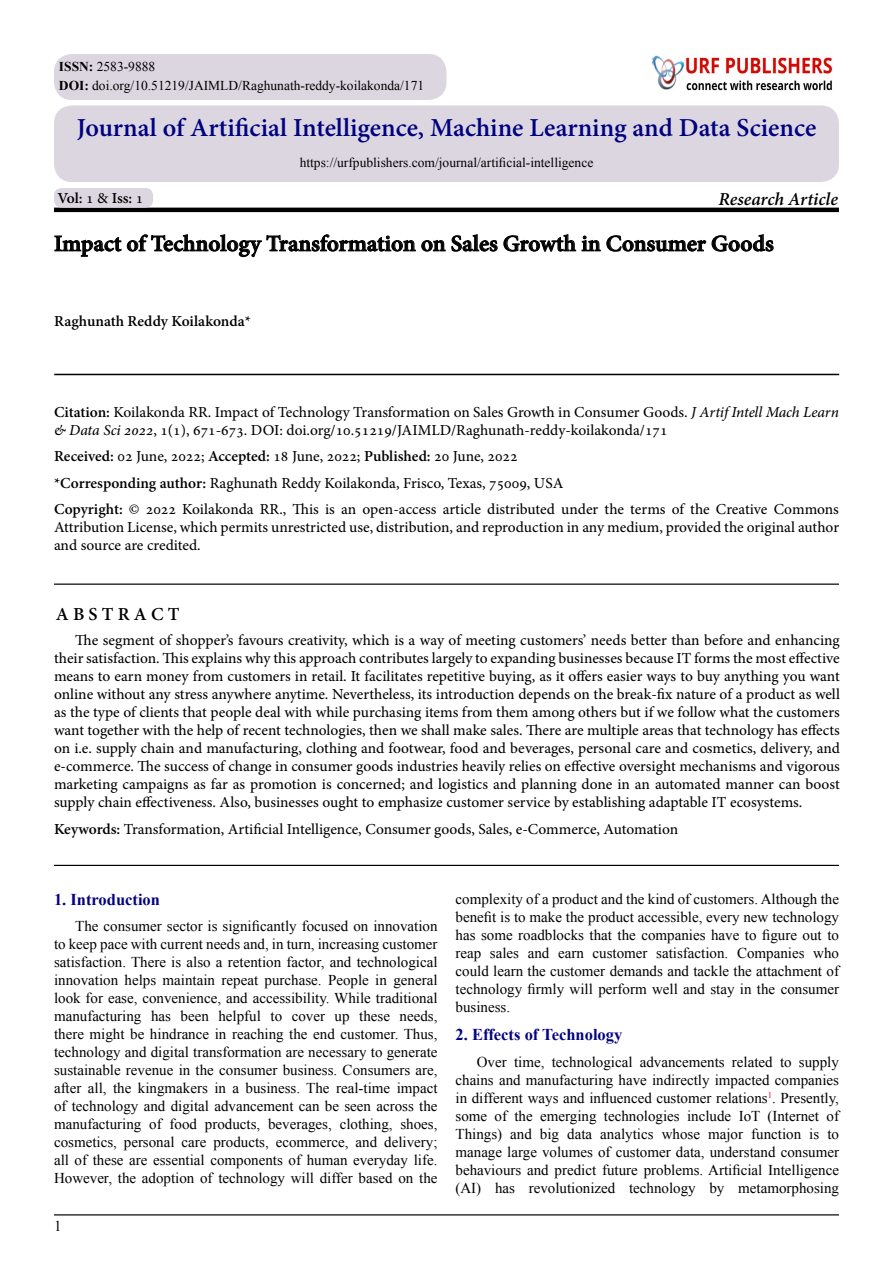
<style>
.page{position:relative;width:893px;height:1263px;background:#fff}
.page>*{position:absolute;margin:0;border:0;box-sizing:border-box;transform-origin:0 0}
.t1{font:700 25.5px "Adobe Hebrew";color:#000080}
.t2{font:700 22.5px "Adobe Hebrew";color:#000}
.t3{font:italic 700 18px "Adobe Hebrew";letter-spacing:-.005em;color:#000}
.t4{font:700 18px "Adobe Hebrew";letter-spacing:.23em;color:#000}
.t5{font:700 16.5px "Times New Roman";color:#030381}
.t6{font:15px/18px "Adobe Hebrew";color:#000}
.t7{font:15px/18px "Times New Roman";color:#000;text-align:right}
.t8{font:700 15px "Adobe Hebrew";color:#000}
.t9{font:13.5px/18.3px "Times New Roman";color:#000}
.t10{font:8.7px "Times New Roman";color:#f00}
.s1{font-weight:700}
.s2{font-weight:400}
.s3{font-style:italic}
</style>
<div class="page">
<hr style="left:54px;top:208px;width:785px;height:4px;background:#000">
<svg style="left:54px;top:234px;width:720px;height:23px"></svg>
<hr style="left:54px;top:374px;width:785px;height:1px;background:#000">
<hr style="left:54px;top:583px;width:785px;height:2px;background:#000">
<hr style="left:54px;top:1214px;width:785px;height:1px;background:#000">
<div style="left:54px;top:188px;width:99px;height:20px;background:#dcd6e0;border-radius:8px"></div>
<div style="left:54px;top:105px;width:785px;height:77px;background:#dcd6e0;border-radius:18px"></div>
<img style="left:697px;top:57px;width:136px;height:33px">
<div style="left:641px;top:44px;width:56px;height:46px;background:#000;opacity:.5"></div>
<div style="left:642px;top:46px;width:50px;height:44px;background:#fff"></div>
<div style="left:651px;top:55px;width:44px;height:35px;background:#000;opacity:.75"></div>
<div style="left:54px;top:54px;width:392px;height:46px;background:#dcd6e0;border-radius:18px"></div>
<hr style="left:54px;top:865px;width:785px;height:1px;background:#000">
<p class="t9" style="left:59px;top:57px;width:367px"><span class="s1">ISSN:</span> 2583-9888<br><span class="s1">DOI:</span> doi.org/10.51219/JAIMLD/Raghunath-reddy-koilakonda/171</p>
<h1 class="t1" style="left:77px;top:112px;width:741px">Journal of Artificial Intelligence, Machine Learning and Data Science</h1>
<p class="t8" style="left:57px;top:189px;width:87px">Vol <span class="s2">1</span>: <span class="s2">&amp;</span> Iss <span class="s2">1</span>:</p>
<p class="t9" style="left:300px;top:153px;width:295px">https://urfpublishers.com/journal/artificial-intelligence</p>
<p class="t3" style="left:718px;top:188px;width:121px">Research Article</p>
<h2 class="t2" style="left:54px;top:230px;width:721px">Impact of Technology Transformation on Sales Growth in Consumer Goods</h2>
<p class="t8" style="left:54px;top:312px;width:198px">Raghunath Reddy Koilakonda*</p>
<p class="t6" style="left:54px;top:403px;width:786px"><span class="s1">Citation:</span> Koilakonda RR. Impact of Technology Transformation on Sales Growth in Consumer Goods <span class="s3">J</span>. <span class="s3">Artif Intell Mach Learn &amp; Data Sci 2022</span>, , )1(1 671-673. DOI: doi.org/10.51219/JAIMLD/Raghunath-reddy-koilakonda/171</p>
<p class="t6" style="left:54px;top:443px;width:786px;line-height:26.5px"><span class="s1">Received:</span> 02 June, 2022; <span class="s1">Accepted:</span> 18 June, 2022; <span class="s1">Published:</span> 20 June, 2022<br><span class="s1">*Corresponding author:</span> Raghunath Reddy Koilakonda, Frisco, Texas, 75009, USA<br><span class="s1">Copyright:</span> © 2022 Koilakonda RR., This is an open-access article distributed under the terms of the Creative Commons</p>
<p class="t6" style="left:54px;top:519px;width:787px">Attribution License, which permits unrestricted use, distribution, and reproduction in any medium, provided the original author and source are credited.</p>
<p class="t4" style="left:56px;top:603px;width:125px">AB TS RACT</p>
<p class="t6" style="left:54px;top:632px;width:787px;text-align:justify;text-indent:21px">The segment of shoppers’ favours creativity, which is a way of meeting customers’ needs better than before and enhancing their satisfaction. This explains why this approach contributes largely to expanding businesses because IT forms the most effective means to earn money from customers in retail It. facilitates repetitive buying, as it offers easier ways to buy anything you want online without any stress anywhere anytime. Nevertheless, its introduction depends on the break-fix nature of a product as well as the type of clients that people deal with while purchasing items from them among others but if we follow what the customers want together with the help of recent technologies, then we shall make sales. There are multiple areas that technology has effects on .e. i supply chain and manufacturing, clothing and footwear, food and beverages, personal care and cosmetics, delivery, and -e commerce. The success of change in consumer goods industries heavily relies on effective oversight mechanisms and vigorous marketing campaigns as far as promotion is concerned; and logistics and planning done in an automated manner can boost supply chain effectiveness. Also, businesses ought to emphasize customer service by establishing adaptable IT ecosystems.</p>
<p class="t6" style="left:54px;top:820px;width:626px"><span class="s1">Keywords:</span> Transformation, Artificial Intelligence, Consumer goods, Sales -e, Commerce, Automation</p>
<p class="t5" style="left:54px;top:888px;width:108px">1. Introduction</p>
<p class="t7" style="left:54px;top:917px;width:385px">The consumer sector is significantly focused on innovation<br>to keep pace with current needs and in, turn, increasing customer satisfaction. There is also a retention factor, and technological innovation helps maintain repeat purchase. People in general look for ease, convenience, and accessibility. While traditional needs,</p>
<p class="t7" style="left:54px;top:1007px;width:89px">manufacturing</p>
<p class="t7" style="left:54px;top:1025px;width:385px">there might be hindrance in reaching the end customer. Thus,</p>
<p class="t7" style="left:54px;top:1043px;width:385px">technology and digital transformation are necessary to generate</p>
<p class="t7" style="left:54px;top:1061px;width:385px">sustainable revenue in the consumer business. Consumers are,</p>
<p class="t7" style="left:54px;top:1079px;width:385px">after all, the kingmakers in a business. The real-time impact</p>
<p class="t7" style="left:54px;top:1097px;width:385px">of technology and digital advancement can be seen across the</p>
<p class="t7" style="left:400px;top:1115px;width:39px">shoes,</p>
<p class="t7" style="left:151px;top:1007px;width:21px">has</p>
<p class="t7" style="left:181px;top:1007px;width:30px">been</p>
<p class="t7" style="left:218px;top:1007px;width:44px">helpful</p>
<p class="t7" style="left:359px;top:1007px;width:32px">these</p>
<p class="t7" style="left:271px;top:1007px;width:13px">to</p>
<p class="t7" style="left:292px;top:1007px;width:35px">cover</p>
<p class="t7" style="left:335px;top:1007px;width:16px">up</p>
<p class="t7" style="left:54px;top:1115px;width:89px">manufacturing</p>
<p class="t7" style="left:170px;top:1115px;width:29px">food</p>
<p class="t7" style="left:205px;top:1115px;width:57px">products,</p>
<p class="t7" style="left:268px;top:1115px;width:65px">beverages,</p>
<p class="t7" style="left:340px;top:1115px;width:54px">clothing,</p>
<p class="t7" style="left:149px;top:1115px;width:14px">of</p>
<p class="t7" style="left:54px;top:1133px;width:385px;text-align:left">cosmetics,<br>all of these are essential components of human everyday life.<br>However, the adoption of technology will differ based on the</p>
<p class="t7" style="left:124px;top:1133px;width:52px">personal</p>
<p class="t7" style="left:213px;top:1133px;width:57px">products,</p>
<p class="t7" style="left:356px;top:1133px;width:23px">and</p>
<p class="t7" style="left:384px;top:1133px;width:55px">delivery;</p>
<p class="t7" style="left:182px;top:1133px;width:26px">care</p>
<p class="t7" style="left:276px;top:1133px;width:74px">ecommerce,</p>
<p class="t7" style="left:54px;top:1217px;width:9px">1</p>
<p class="t7" style="left:455px;top:890px;width:385px">complexity of a product and the kind of customers. Although the benefit is to make the product accessible, every new technology has some roadblocks that the companies have to figure out to who</p>
<p class="t7" style="left:490px;top:944px;width:31px">sales</p>
<p class="t7" style="left:528px;top:944px;width:23px">and</p>
<p class="t7" style="left:656px;top:944px;width:74px">satisfaction.</p>
<p class="t7" style="left:737px;top:944px;width:69px">Companies</p>
<p class="t7" style="left:593px;top:944px;width:56px">customer</p>
<p class="t7" style="left:455px;top:944px;width:385px;text-align:left">reap<br>could learn the customer demands and tackle the attachment of technology firmly will perform well and stay in the consumer business.</p>
<p class="t5" style="left:455px;top:1023px;width:168px">2. Effects of Technology</p>
<p class="t7" style="left:799px;top:1053px;width:42px">supply</p>
<p class="t7" style="left:558px;top:944px;width:27px">earn</p>
<p class="t7" style="left:514px;top:1053px;width:32px">time,</p>
<p class="t7" style="left:552px;top:1053px;width:82px">technological</p>
<p class="t7" style="left:640px;top:1053px;width:86px">advancements</p>
<p class="t7" style="left:732px;top:1053px;width:42px">related</p>
<p class="t7" style="left:455px;top:1053px;width:385px;text-align:left;text-indent:21px">Over<br>chains and manufacturing have indirectly impacted companies</p>
<p class="t10" style="left:768px;top:1089px;width:6px">1</p>
<p class="t7" style="left:780px;top:1053px;width:13px">to</p>
<p class="t7" style="left:455px;top:1089px;width:385px">in different ways and influenced customer relations . Presently, of</p>
<p class="t7" style="left:514px;top:1107px;width:20px">the</p>
<p class="t7" style="left:540px;top:1107px;width:58px">emerging</p>
<p class="t7" style="left:604px;top:1107px;width:77px">technologies</p>
<p class="t7" style="left:687px;top:1107px;width:46px">include</p>
<p class="t7" style="left:767px;top:1107px;width:53px">(Internet</p>
<p class="t7" style="left:495px;top:1107px;width:14px">of</p>
<p class="t7" style="left:739px;top:1107px;width:23px">IoT</p>
<p class="t7" style="left:455px;top:1107px;width:33px">some</p>
<p class="t7" style="left:708px;top:1125px;width:36px">major</p>
<p class="t7" style="left:455px;top:1125px;width:48px">Things)</p>
<p class="t7" style="left:455px;top:1143px;width:385px">manage large volumes of customer data, understand consumer</p>
<p class="t7" style="left:455px;top:1161px;width:385px">behaviours and predict future problems. Artificial Intelligence</p>
<p class="t7" style="left:738px;top:1179px;width:102px">metamorphosing</p>
<p class="t7" style="left:510px;top:1125px;width:23px">and</p>
<p class="t7" style="left:540px;top:1125px;width:21px">big</p>
<p class="t7" style="left:567px;top:1125px;width:26px">data</p>
<p class="t7" style="left:600px;top:1125px;width:55px">analytics</p>
<p class="t7" style="left:662px;top:1125px;width:40px">whose</p>
<p class="t7" style="left:751px;top:1125px;width:51px">function</p>
<p class="t7" style="left:809px;top:1125px;width:12px">is</p>
<p class="t7" style="left:827px;top:1125px;width:13px">to</p>
<p class="t7" style="left:455px;top:1179px;width:27px">(AI)</p>
<p class="t7" style="left:495px;top:1179px;width:21px">has</p>
<p class="t7" style="left:529px;top:1179px;width:88px">revolutionized</p>
<p class="t7" style="left:629px;top:1179px;width:68px">technology</p>
<p class="t7" style="left:709px;top:1179px;width:16px">by</p>
</div>
